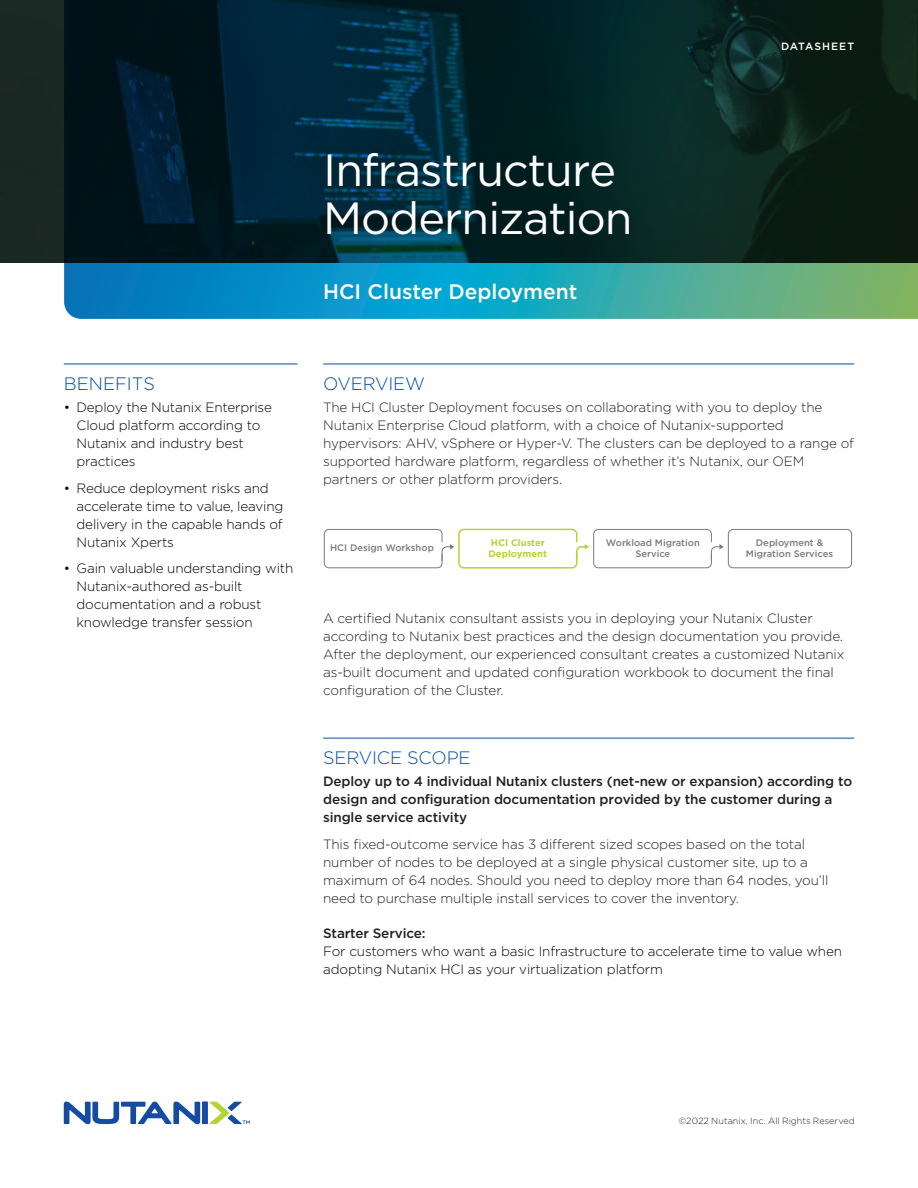
<style>
.page{position:relative;width:918px;height:1188px;background:#fff}
.page>*{position:absolute;margin:0;border:0;box-sizing:border-box;transform-origin:0 0}
.t1{font:45px/48px "Gotham";letter-spacing:-.02em;color:#fff}
.t2{font:500 21px "Gotham";color:#fff}
.t3{font:300 18px "Gotham";letter-spacing:-.01em;color:#034ea2}
.t4{font:300 13.5px/18px "Gotham";letter-spacing:-.01em;color:#241f1f}
.t5{font:300 13.5px/18px "Gotham";letter-spacing:-.01em;color:#010001}
.t6{font:500 13.5px/18px "Gotham";letter-spacing:-.01em;color:#241f1f}
.t7{font:500 10.5px "Gotham";letter-spacing:.095em;color:#fff}
.t8{font:500 9.45px/11.2px "Gotham";color:#797a7e;text-align:center}
.t9{font:700 9.45px/11.2px "Gotham";color:#b4d431}
.t10{font:300 9px "Gotham";letter-spacing:.005em;color:#241f1f}
</style>
<div class="page">
<div style="left:0;top:0;width:64px;height:262px;background:#1a2824"></div>
<svg style="left:210px;top:1102px;width:40px;height:22px"></svg>
<div style="left:202px;top:1102px;width:6px;height:22px;background:#154ba3"></div>
<svg style="left:64px;top:1102px;width:136px;height:22px"></svg>
<svg style="left:64px;top:0;width:854px;height:319px;background:#0a383f"></svg>
<hr style="left:323px;top:738px;width:531px;height:1px;background:#034ea2">
<hr style="left:323px;top:364px;width:531px;height:1px;background:#034ea2">
<hr style="left:64px;top:364px;width:234px;height:1px;background:#034ea2">
<div style="left:324px;top:529px;width:118px;height:39px;border:1px solid #797a7e;border-radius:5px"></div>
<svg style="left:441px;top:544px;width:13px;height:18px"></svg>
<div style="left:458px;top:529px;width:119px;height:40px;border:2px solid #b4d431;border-radius:5px"></div>
<svg style="left:575px;top:544px;width:14px;height:18px"></svg>
<div style="left:593px;top:529px;width:119px;height:39px;border:1px solid #797a7e;border-radius:5px"></div>
<svg style="left:711px;top:529px;width:141px;height:40px"></svg>
<p class="t7" style="left:781px;top:39px;width:75px">DATASHEET</p>
<h3 class="t3" style="left:64px;top:372px;width:93px">BENEFITS</h3>
<p class="t5" style="left:77px;top:398px;width:197px;text-indent:-13px">• Deploy the Nutanix Enterprise<br>Cloud platform according to<br>Nutanix and industry best practices</p>
<p class="t5" style="left:77px;top:478px;width:208px;text-indent:-13px">• Reduce deployment risks and accelerate time to value, leaving delivery in the capable hands of<br>Nutanix Xperts</p>
<p class="t5" style="left:77px;top:559px;width:218px;text-indent:-13px">• Gain valuable understanding with<br>Nutanix-authored as-built documentation and a robust knowledge transfer session</p>
<h1 class="t1" style="left:323px;top:145px;width:311px">Infrastructure<br>Modernization</h1>
<h2 class="t2" style="left:323px;top:278px;width:256px">HCI Cluster Deployment</h2>
<h3 class="t3" style="left:323px;top:372px;width:103px">OVERVIEW</h3>
<p class="t4" style="left:323px;top:398px;width:533px">The HCI Cluster Deployment focuses on collaborating with you to deploy the Nutanix Enterprise Cloud platform, with a choice of Nutanix-supported hypervisors: AHV, vSphere or Hyper-V. The clusters can be deployed to a range of supported hardware platform, regardless of whether it’s Nutanix, our OEM partners or other platform providers.</p>
<p class="t8" style="left:330px;top:542px;width:105px">HCI Design Workshop</p>
<p class="t9" style="left:489px;top:537px;width:60px">HCI Cluster<br>Deployment</p>
<p class="t8" style="left:606px;top:537px;width:95px">Workload Migration<br>Service</p>
<p class="t8" style="left:746px;top:537px;width:89px">Deployment &amp;<br>Migration Services</p>
<p class="t4" style="left:323px;top:608px;width:523px">A certified Nutanix consultant assists you in deploying your Nutanix Cluster according to Nutanix best practices and the design documentation you provide.<br>After the deployment, our experienced consultant creates a customized Nutanix as-built document and updated configuration workbook to document the final configuration of the Cluster.</p>
<h3 class="t3" style="left:323px;top:746px;width:149px">SERVICE SCOPE</h3>
<p class="t6" style="left:323px;top:772px;width:531px">Deploy up to 4 individual Nutanix clusters (net-new or expansion) according to design and configuration documentation provided by the customer during a single service activity</p>
<p class="t4" style="left:323px;top:835px;width:507px">This fixed-outcome service has 3 different sized scopes based on the total number of nodes to be deployed at a single physical customer site, up to a maximum of 64 nodes. Should you need to deploy more than 64 nodes, you’ll need to purchase multiple install services to cover the inventory.</p>
<p class="t6" style="left:323px;top:924px;width:104px">Starter Service:</p>
<p class="t5" style="left:323px;top:942px;width:521px">For customers who want a basic Infrastructure to accelerate time to value when adopting Nutanix HCI as your virtualization platform</p>
<p class="t10" style="left:679px;top:1115px;width:178px">©2022 Nutanix, Inc. All Rights Reserved</p>
</div>
